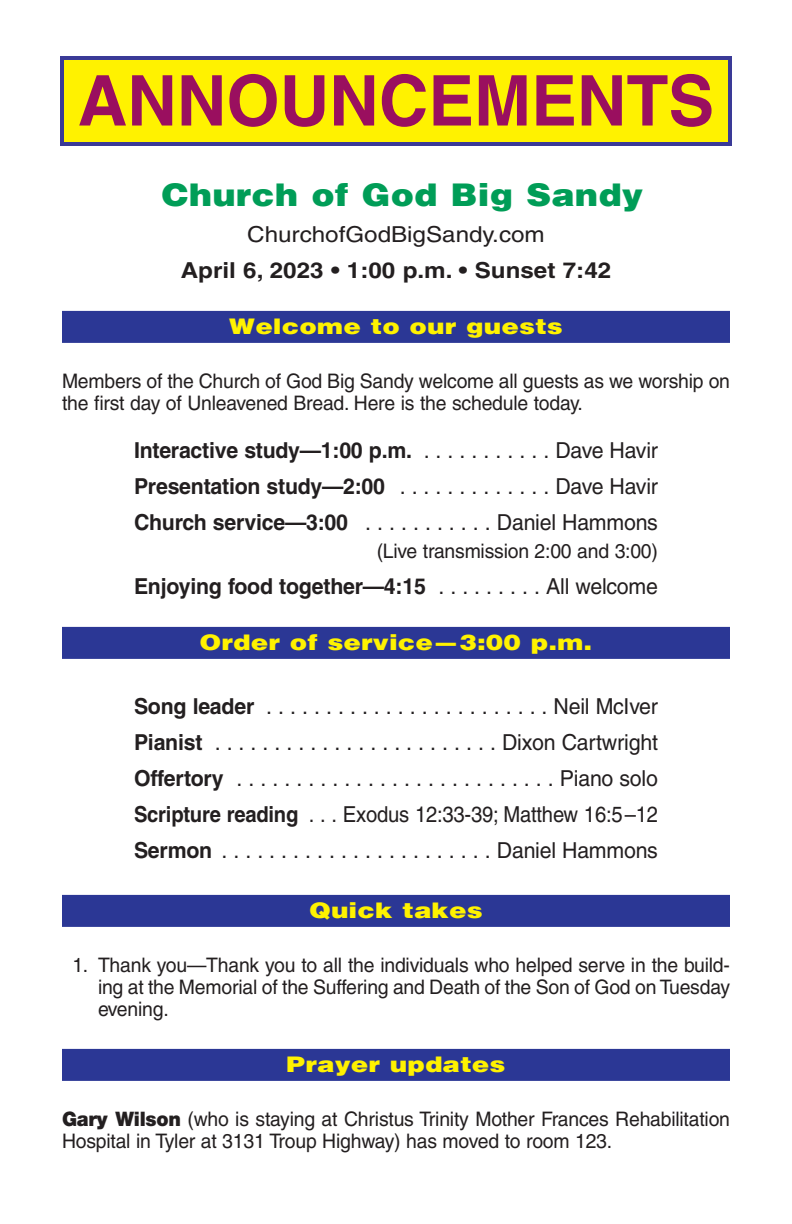
<style>
.page{position:relative;width:792px;height:1224px;background:#fff}
.page>*{position:absolute;margin:0;border:0;box-sizing:border-box;transform-origin:0 0}
.t1{font:700 70px "Helvetica";color:#9a0f5f}
.t2{font:900 32px "Helvetica";color:#009d57;scale:1.1 1}
.t3{font:22px/36px "Helvetica";letter-spacing:-.01em;color:#231f20;text-align:justify}
.t4{font:900 22px "Helvetica";color:#fff200;scale:1.2 1}
.t5{font:700 22px "Helvetica";letter-spacing:-.01em;color:#231f20}
.t6{font:700 22px "Helvetica";letter-spacing:-.01em;color:#231f20;scale:1.1 1}
.t7{font:22px "Helvetica";letter-spacing:-.01em;color:#231f20;scale:1.1 1}
.t8{font:20px/22px "Helvetica";letter-spacing:-.01em;color:#231f20}
.s1{font-weight:700}
.s2{font-weight:400}
.s3{font-family:"Helvetica Neue";font-weight:900}
</style>
<div class="page">
<div style="left:62px;top:58px;width:668px;height:86px;background:#fff200"></div>
<div style="left:60px;top:56px;width:672px;height:90px;border:4px solid #3a3a97"></div>
<div style="left:62px;top:311px;width:668px;height:32px;background:#2b3795"></div>
<div style="left:62px;top:627px;width:668px;height:32px;background:#2b3795"></div>
<div style="left:62px;top:895px;width:668px;height:32px;background:#2b3795"></div>
<div style="left:62px;top:1049px;width:668px;height:32px;background:#2b3795"></div>
<h1 class="t1" style="left:78px;top:75px;width:638px">ANNOUNCEMENTS</h1>
<h2 class="t2" style="left:162px;top:172px;width:440px">Church of God Big Sandy</h2>
<p class="t7" style="left:247px;top:226px;width:272px">ChurchofGodBigSandy.com</p>
<p class="t6" style="left:181px;top:262px;width:393px">April 6, 2023 • 1:00 p.m. • Sunset 7:42</p>
<p class="t4" style="left:229px;top:311px;width:280px">Welcome to our guests</p>
<p class="t8" style="left:62px;top:372px;width:670px">Members of the Church of God Big Sandy welcome all guests as we worship on the first day of Unleavened Bread. Here is the schedule today.</p>
<p class="t3" style="left:134px;top:434px;width:525px"><span class="s1">Interactive study—1:00 p.m.</span> . . . . . . . . . . . Dave Havir <span class="s1">Presentation study—2:00</span> . . . . . . . . . . . . . Dave Havir <span class="s1">Church service—3:00</span> . . . . . . . . . . . Daniel Hammons</p>
<p class="t8" style="left:377px;top:542px;width:283px">(Live transmission 2:00 and 3:00)</p>
<p class="t5" style="left:134px;top:578px;width:525px">Enjoying food together—4:15 <span class="s2">. . . . . . . . . All welcome</span></p>
<p class="t4" style="left:200px;top:627px;width:329px">Order of service—3:00 p.m.</p>
<p class="t3" style="left:134px;top:690px;width:526px"><span class="s1">Song leader</span> . . . . . . . . . . . . . . . . . . . . . . . . Neil McIver <span class="s1">Pianist</span> . . . . . . . . . . . . . . . . . . . . . . . . Dixon Cartwright <span class="s1">Offertory</span> . . . . . . . . . . . . . . . . . . . . . . . . . . . Piano solo <span class="s1">Scripture reading</span> . . . Exodus 12:33-39; Matthew 16:5–12<br><span class="s1">Sermon</span> . . . . . . . . . . . . . . . . . . . . . . . Daniel Hammons</p>
<p class="t4" style="left:309px;top:895px;width:146px">Quick takes</p>
<p class="t8" style="left:98px;top:956px;width:634px;text-align:justify;text-indent:-26px">1. Thank you—Thank you to all the individuals who helped serve in the build&shy;ing at the Memorial of the Suffering and Death of the Son of God on Tuesday evening.</p>
<p class="t4" style="left:286px;top:1049px;width:184px">Prayer updates</p>
<p class="t8" style="left:62px;top:1110px;width:670px"><span class="s3">Gary Wilson</span> (who is staying at Christus Trinity Mother Frances Rehabilitation<br>Hospital in Tyler at 3131 Troup Highway) has moved to room 123.</p>
</div>
